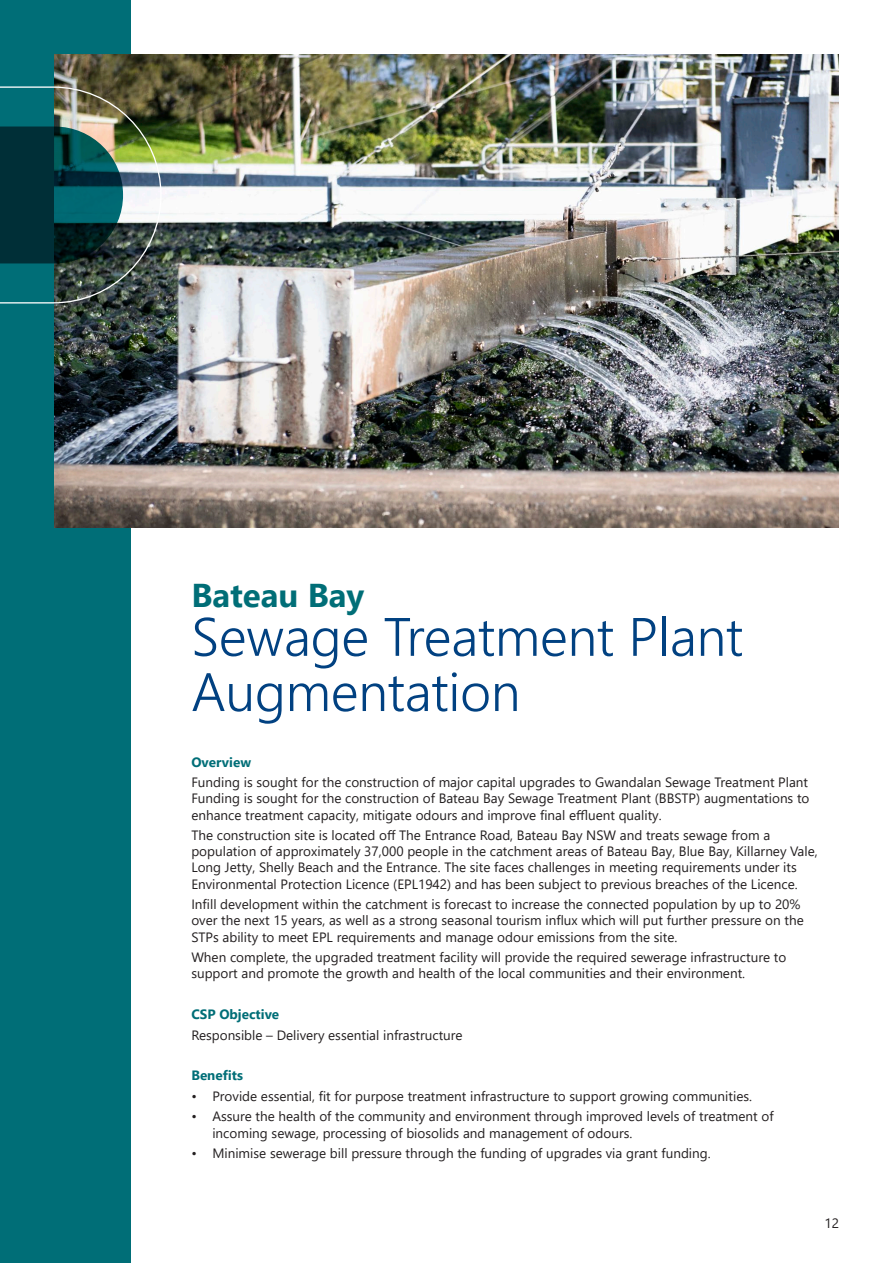
<style>
.page{position:relative;width:893px;height:1263px;background:#fff}
.page>*{position:absolute;margin:0;border:0;box-sizing:border-box;transform-origin:0 0}
.t1{font:300 54px/55.2px "Segoe UI";letter-spacing:-.005em;color:#014181}
.t2{font:700 33px "Segoe UI";color:#006e77}
.t3{font:13.5px/16.2px "Segoe UI";color:#231f20}
.t4{font:700 13.5px "Segoe UI";color:#006e77}
</style>
<div class="page">
<div style="left:0;top:0;width:130px;height:1263px;background:#006e77"></div>
<img style="left:54px;top:54px;width:785px;height:473px">
<img style="left:0;top:86px;width:162px;height:218px">
<h2 class="t2" style="left:191px;top:564px;width:174px">Bateau Bay</h2>
<h1 class="t1" style="left:191px;top:604px;width:553px">Sewage Treatment Plant<br>Augmentation</h1>
<p class="t4" style="left:191px;top:749px;width:61px">Overview</p>
<p class="t3" style="left:191px;top:773px;width:620px;text-align:justify">Funding is sought for the construction of major capital upgrades to Gwandalan Sewage Treatment Plant Funding is sought for the construction of Bateau Bay Sewage Treatment Plant (BBSTP) augmentations to enhance treatment capacity, mitigate odours and improve final effluent quality.</p>
<p class="t3" style="left:191px;top:826px;width:628px">The construction site is located off The Entrance Road, Bateau Bay NSW and treats sewage from a population of approximately 37,000 people in the catchment areas of Bateau Bay, Blue Bay, Killarney Vale, Long Jetty, Shelly Beach and the Entrance. The site faces challenges in meeting requirements under its Environmental Protection Licence (EPL1942) and has been subject to previous breaches of the Licence.</p>
<p class="t3" style="left:191px;top:895px;width:614px">Infill development within the catchment is forecast to increase the connected population by up to 20% over the next 15 years, as well as a strong seasonal tourism influx which will put further pressure on the<br>STPs ability to meet EPL requirements and manage odour emissions from the site.</p>
<p class="t3" style="left:191px;top:948px;width:596px">When complete, the upgraded treatment facility will provide the required sewerage infrastructure to support and promote the growth and health of the local communities and their environment.</p>
<p class="t4" style="left:191px;top:1001px;width:89px">CSP Objective</p>
<p class="t3" style="left:191px;top:1025px;width:273px">Responsible – Delivery essential infrastructure</p>
<p class="t4" style="left:191px;top:1063px;width:53px">Benefits</p>
<p class="t3" style="left:191px;top:1087px;width:562px">• Provide essential, fit for purpose treatment infrastructure to support growing communities.</p>
<p class="t3" style="left:212px;top:1107px;width:563px;text-indent:-21px">• Assure the health of the community and environment through improved levels of treatment of incoming sewage, processing of biosolids and management of odours.</p>
<p class="t3" style="left:191px;top:1144px;width:521px">• Minimise sewerage bill pressure through the funding of upgrades via grant funding.</p>
<p class="t3" style="left:824px;top:1214px;width:16px">12</p>
</div>
